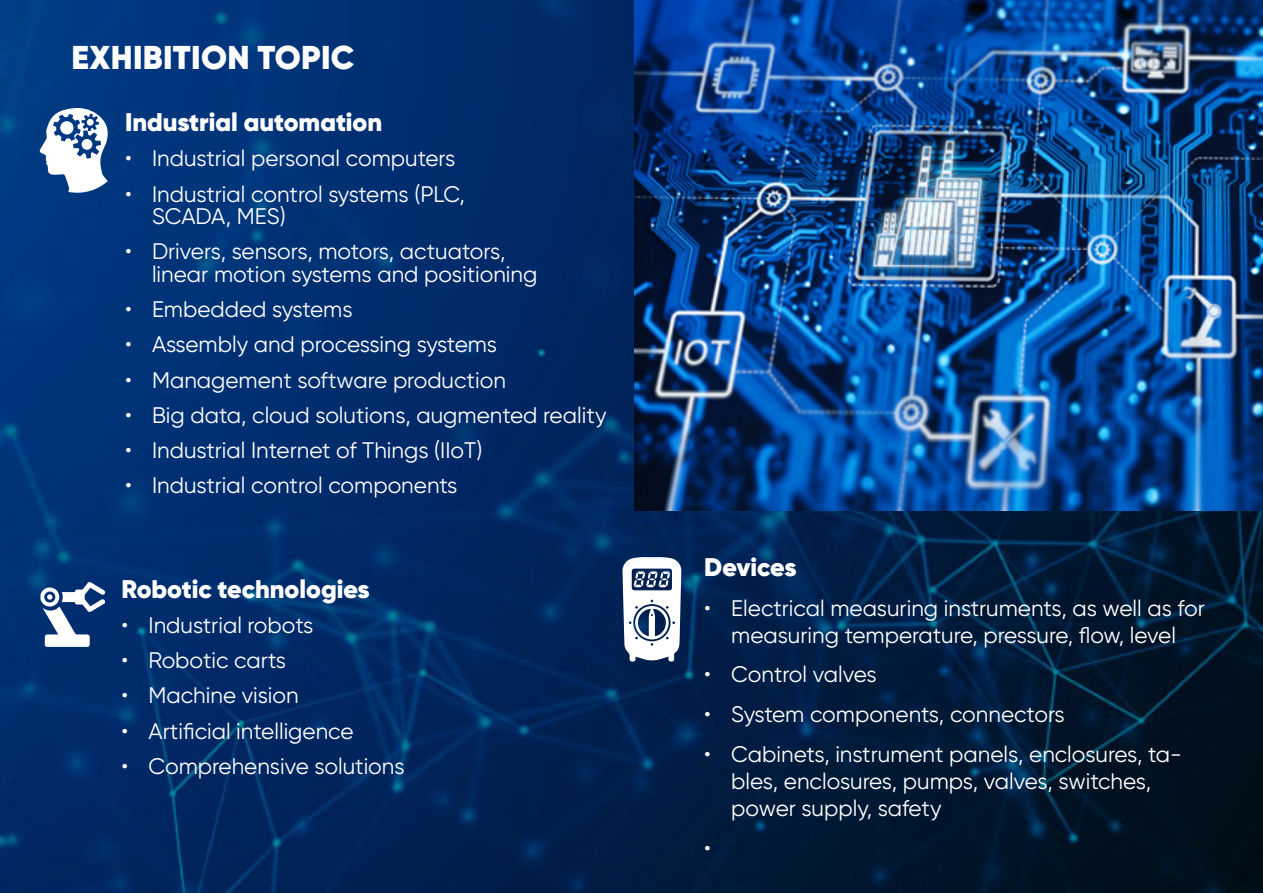
<style>
.page{position:relative;width:1263px;height:893px;background:#fff}
.page>*{position:absolute;margin:0;border:0;box-sizing:border-box;transform-origin:0 0}
.t1{font:900 33px "Gilroy";letter-spacing:.01em;color:#fff}
.t2{font:900 25.5px "Gilroy";color:#fff}
.t3{font:22.5px/27px "Gilroy";color:#fff}
</style>
<div class="page">
<img style="left:0;top:0;width:1263px;height:893px">
<img style="left:634px;top:0;width:629px;height:511px">
<svg style="left:40px;top:582px;width:65px;height:65px"></svg>
<svg style="left:40px;top:108px;width:68px;height:85px"></svg>
<div style="left:82px;top:139px;width:10px;height:11px;background:#fff;border-radius:50%"></div>
<div style="left:60px;top:121px;width:13px;height:14px;background:#fff;border-radius:50%"></div>
<div style="left:87px;top:119px;width:7px;height:7px;background:#fff;border-radius:50%"></div>
<svg style="left:622px;top:557px;width:59px;height:105px"></svg>
<h1 class="t1" style="left:72px;top:36px;width:285px">EXHIBITION TOPIC</h1>
<p class="t2" style="left:125px;top:106px;width:259px">Industrial automation</p>
<p class="t3" style="left:125px;top:145px;width:332px">• Industrial personal computers</p>
<p class="t3" style="left:152px;top:182px;width:314px;line-height:22.5px;text-indent:-27px">• Industrial control systems (PLC,<br>SCADA, MES)</p>
<p class="t3" style="left:152px;top:240px;width:387px;line-height:22.5px;text-indent:-27px">• Drivers, sensors, motors, actuators, linear motion systems and positioning</p>
<p class="t3" style="left:125px;top:296px;width:229px">• Embedded systems</p>
<p class="t3" style="left:125px;top:331px;width:374px">• Assembly and processing systems</p>
<p class="t3" style="left:125px;top:366px;width:382px">• Management software production</p>
<p class="t3" style="left:125px;top:401px;width:483px">• Big data, cloud solutions, augmented reality</p>
<p class="t3" style="left:125px;top:437px;width:359px">• Industrial Internet of Things (IIoT)</p>
<p class="t3" style="left:125px;top:472px;width:334px">• Industrial control components</p>
<p class="t2" style="left:122px;top:572px;width:250px">Robotic technologies</p>
<p class="t3" style="left:122px;top:611px;width:193px">• Industrial robots</p>
<p class="t3" style="left:122px;top:646px;width:166px">• Robotic carts</p>
<p class="t3" style="left:122px;top:682px;width:179px">• Machine vision</p>
<p class="t3" style="left:122px;top:717px;width:234px">• Artificial intelligence</p>
<p class="t3" style="left:122px;top:752px;width:285px">• Comprehensive solutions</p>
<p class="t2" style="left:704px;top:551px;width:94px">Devices</p>
<p class="t3" style="left:704px;top:594px;width:502px;text-align:center">• Electrical measuring instruments, as well as for measuring temperature, pressure, flow, level</p>
<p class="t3" style="left:704px;top:661px;width:174px">• Control valves</p>
<p class="t3" style="left:704px;top:700px;width:362px">• System components, connectors</p>
<p class="t3" style="left:731px;top:740px;width:452px;text-indent:-27px">• Cabinets, instrument panels, enclosures, ta&shy;bles, enclosures, pumps, valves, switches, power supply, safety</p>
<p class="t3" style="left:704px;top:834px;width:8px">•</p>
</div>
